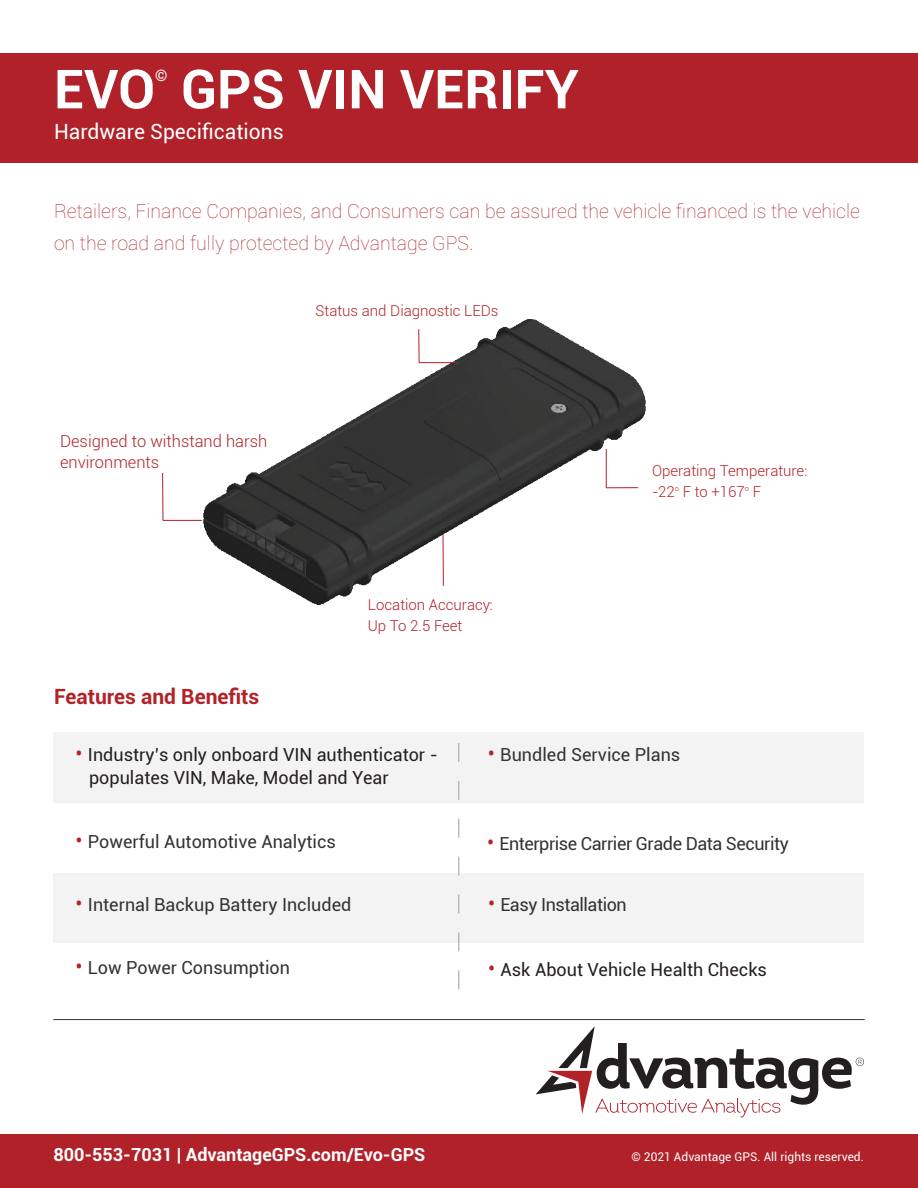
<style>
.page{position:relative;width:918px;height:1188px;background:#fff}
.page>*{position:absolute;margin:0;border:0;box-sizing:border-box;transform-origin:0 0}
.t1{font:700 54px "Roboto";color:#fff}
.t2{font:21px "Roboto";color:#fff}
.t3{font:700 21px "Roboto";color:#b02429}
.t4{font:100 19.5px/31.5px "Roboto";color:#b02429}
.t5{font:18px "Roboto";color:#323332}
.t6{font:18px/22.5px "Roboto";color:#241f21}
.t7{font:18px "Roboto";letter-spacing:-.025em;color:#323332}
.Content_Titillium_23{font:700 18px "Roboto";color:#fff}
.t8{font:300 16.5px/21px "Roboto";color:#b02129}
.t9{font:700 15.75px "Roboto";color:#fff}
.Body_Copy{font:300 15px/21px "Roboto";color:#b02429}
.Body_Copy-2{font:300 15px/21px "Roboto";color:#b02129}
.t10{font:12px "Roboto";color:#fff}
.s1{font-size:21px;color:#b02429}
</style>
<div class="page">
<div style="left:0;top:1134px;width:918px;height:54px;background:#b02129"></div>
<div style="left:0;top:53px;width:918px;height:109px;background:#b02129"></div>
<svg style="left:536px;top:1026px;width:328px;height:91px"></svg>
<div style="left:53px;top:733px;width:811px;height:70px;background:#f4f3f3"></div>
<div style="left:53px;top:873px;width:811px;height:70px;background:#f4f3f3"></div>
<svg style="left:459px;top:743px;width:1px;height:246px"></svg>
<hr style="left:53px;top:1019px;width:812px;height:1px;background:#323332">
<img style="left:162px;top:320px;width:484px;height:285px">
<hr style="left:162px;top:473px;width:1px;height:47px;background:#b02128">
<hr style="left:163px;top:520px;width:39px;height:1px;background:#b02128">
<hr style="left:606px;top:487px;width:32px;height:1px;background:#b02128">
<hr style="left:606px;top:449px;width:1px;height:39px;background:#b02128">
<hr style="left:418px;top:329px;width:1px;height:34px;background:#b02128">
<hr style="left:419px;top:362px;width:39px;height:1px;background:#b02128">
<p class="t1" style="left:54px;top:51px;width:103px">EVO</p>
<p class="t9" style="left:155px;top:65px;width:14px">©</p>
<p class="t1" style="left:181px;top:51px;width:399px">GPS VIN VERIFY</p>
<p class="t2" style="left:54px;top:117px;width:231px">Hardware Specifications</p>
<p class="t4" style="left:54px;top:195px;width:808px">Retailers, Finance Companies, and Consumers can be assured the vehicle financed is the vehicle on the road and fully protected by Advantage GPS.</p>
<p class="t8" style="left:60px;top:430px;width:209px">Designed to withstand harsh environments</p>
<p class="Body_Copy" style="left:315px;top:299px;width:184px">Status and Diagnostic LEDs</p>
<p class="t3" style="left:54px;top:682px;width:207px">Features and Benefits</p>
<p class="Body_Copy-2" style="left:368px;top:594px;width:126px">Location Accuracy:<br>Up To 2.5 Feet</p>
<p class="Body_Copy" style="left:652px;top:460px;width:157px">Operating Temperature: -22<sup>o</sup> F to +167<sup>o</sup> F</p>
<p class="t6" style="left:89px;top:743px;width:350px;text-indent:-13px"><span class="s1">•</span> Industry’s only onboard VIN authenticator - populates VIN, Make, Model and Year</p>
<p class="t5" style="left:488px;top:742px;width:194px"><span class="s1">•</span> Bundled Service Plans</p>
<p class="t5" style="left:76px;top:829px;width:262px"><span class="s1">•</span> Powerful Automotive Analytics</p>
<p class="t7" style="left:487px;top:831px;width:303px"><span class="s1">•</span> Enterprise Carrier Grade Data Security</p>
<p class="t5" style="left:76px;top:892px;width:277px"><span class="s1">•</span> Internal Backup Battery Included</p>
<p class="t7" style="left:488px;top:892px;width:140px"><span class="s1">•</span> Easy Installation</p>
<p class="t5" style="left:76px;top:955px;width:216px"><span class="s1">•</span> Low Power Consumption</p>
<p class="t6" style="left:488px;top:958px;width:280px"><span class="s1">•</span> Ask About Vehicle Health Checks</p>
<p class="Content_Titillium_23" style="left:53px;top:1142px;width:373px">800-553-7031 | AdvantageGPS.com/Evo-GPS</p>
<p class="t10" style="left:632px;top:1148px;width:234px">© 2021 Advantage GPS. All rights reserved.</p>
</div>
